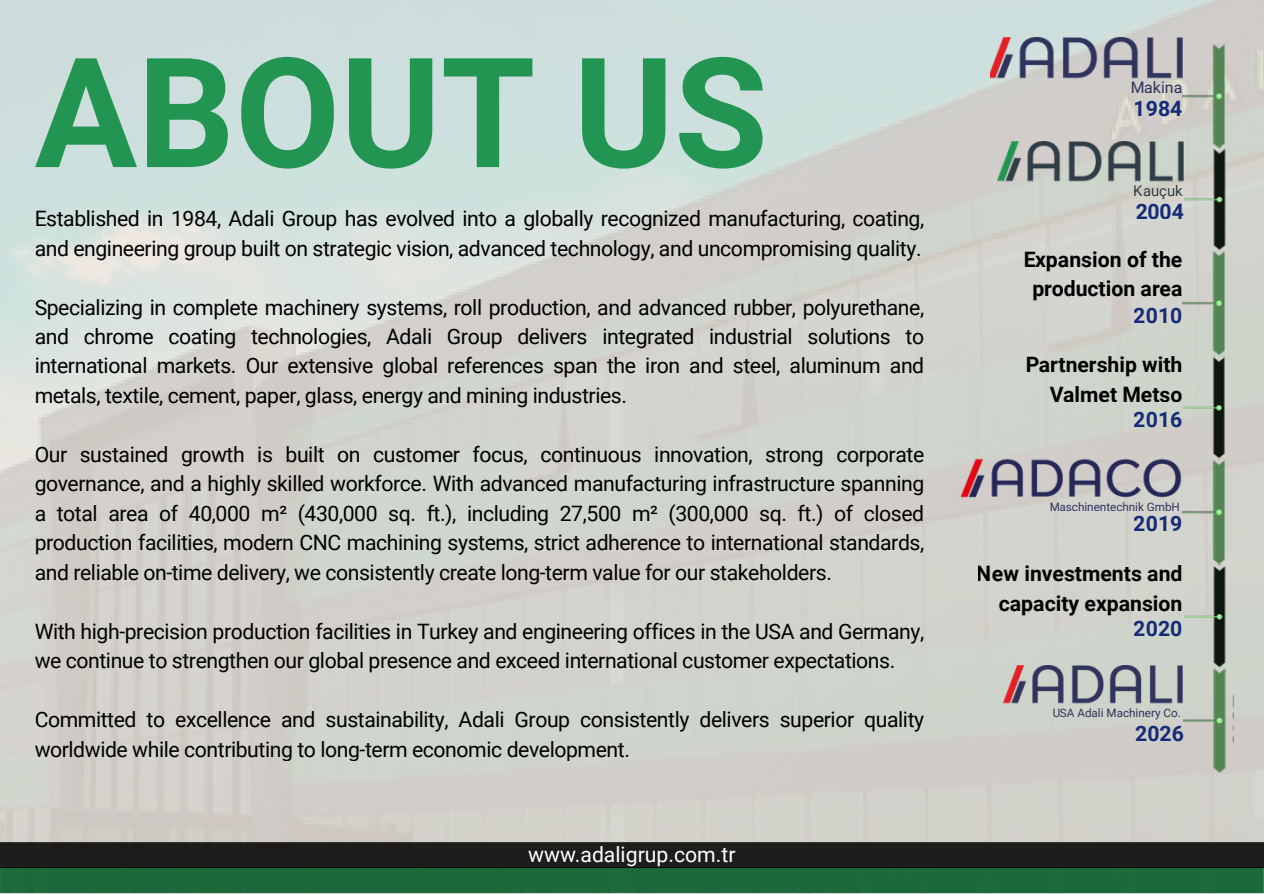
<style>
.page{position:relative;width:1264px;height:894px;background:#fff}
.page>*{position:absolute;margin:0;border:0;box-sizing:border-box;transform-origin:0 0}
.t1{font:700 152.85px "Roboto";color:#239553}
.t2{font:700 21.3px/29.4px "Roboto";color:#000;text-align:center}
.t3{font:21.15px/29.4px "Roboto";letter-spacing:-.02em;color:#000}
.t4{font:700 21.15px "Roboto";color:#162b77}
.t5{font:700 21.15px/29.4px "Roboto";color:#000;text-align:right}
.t6{font:21.15px "Roboto";color:#fff}
.t7{font:15.9px "Roboto";color:#30335b}
.t8{font:14.85px "Roboto";color:#303d46}
.t9{font:11.7px "Roboto";color:#30335b}
</style>
<div class="page">
<img style="left:0;top:0;width:1263px;height:893px">
<div style="left:0;top:866px;width:1263px;height:26px;background:#1d693b"></div>
<div style="left:0;top:841px;width:1263px;height:26px;background:#1d1d1c"></div>
<img style="left:1182px;top:43px;width:45px;height:106px">
<img style="left:1184px;top:564px;width:43px;height:103px">
<img style="left:990px;top:37px;width:192px;height:43px">
<img style="left:997px;top:142px;width:186px;height:40px">
<img style="left:961px;top:456px;width:221px;height:42px">
<img style="left:1184px;top:147px;width:43px;height:103px">
<img style="left:1182px;top:250px;width:45px;height:314px">
<img style="left:1183px;top:667px;width:49px;height:105px">
<img style="left:1003px;top:665px;width:179px;height:41px">
<h1 class="t1" style="left:35px;top:25px;width:734px">ABOUT US</h1>
<p class="t3" style="left:35px;top:204px;width:891px">Established in 1984, Adali Group has evolved into a globally recognized manufacturing, coating, and engineering group built on strategic vision, advanced technology, and uncompromising quality.</p>
<p class="t3" style="left:35px;top:292px;width:891px;text-align:justify">Specializing in complete machinery systems, roll production, and advanced rubber, polyurethane, and chrome coating technologies, Adali Group delivers integrated industrial solutions to international markets. Our extensive global references span the iron and steel, aluminum and metals, textile, cement, paper, glass, energy and mining industries.</p>
<p class="t3" style="left:35px;top:440px;width:891px;text-align:justify">Our sustained growth is built on customer focus, continuous innovation, strong corporate governance, and a highly skilled workforce. With advanced manufacturing infrastructure spanning a total area of 40,000 m² (430,000 sq. ft.), including 27,500 m² (300,000 sq. ft.) of closed production facilities, modern CNC machining systems, strict adherence to international standards, and reliable on-time delivery, we consistently create long-term value for our stakeholders.</p>
<p class="t3" style="left:35px;top:616px;width:891px">With high-precision production facilities in Turkey and engineering offices in the USA and Germany, we continue to strengthen our global presence and exceed international customer expectations.</p>
<p class="t3" style="left:35px;top:705px;width:891px">Committed to excellence and sustainability, Adali Group consistently delivers superior quality worldwide while contributing to long-term economic development.</p>
<p class="t6" style="left:528px;top:842px;width:209px">www.adaligrup.com.tr</p>
<p class="t7" style="left:1130px;top:78px;width:53px">Makina</p>
<p class="t4" style="left:1133px;top:96px;width:50px">1984</p>
<p class="t8" style="left:1133px;top:183px;width:51px">Kauçuk</p>
<p class="t4" style="left:1135px;top:199px;width:50px">2004</p>
<p class="t2" style="left:1023px;top:244px;width:161px">Expansion of the production area</p>
<p class="t4" style="left:1133px;top:303px;width:50px">2010</p>
<p class="t5" style="left:1025px;top:350px;width:159px">Partnership with<br>Valmet Metso</p>
<p class="t4" style="left:1133px;top:407px;width:50px">2016</p>
<p class="t9" style="left:1049px;top:499px;width:132px">Maschinentechnik GmbH</p>
<p class="t4" style="left:1133px;top:511px;width:50px">2019</p>
<p class="t2" style="left:977px;top:559px;width:207px;text-align:right">New investments and capacity expansion</p>
<p class="t4" style="left:1133px;top:616px;width:50px">2020</p>
<p class="t9" style="left:1052px;top:706px;width:130px">USA Adali Machinery Co.</p>
<p class="t4" style="left:1135px;top:721px;width:50px">2026</p>
</div>
